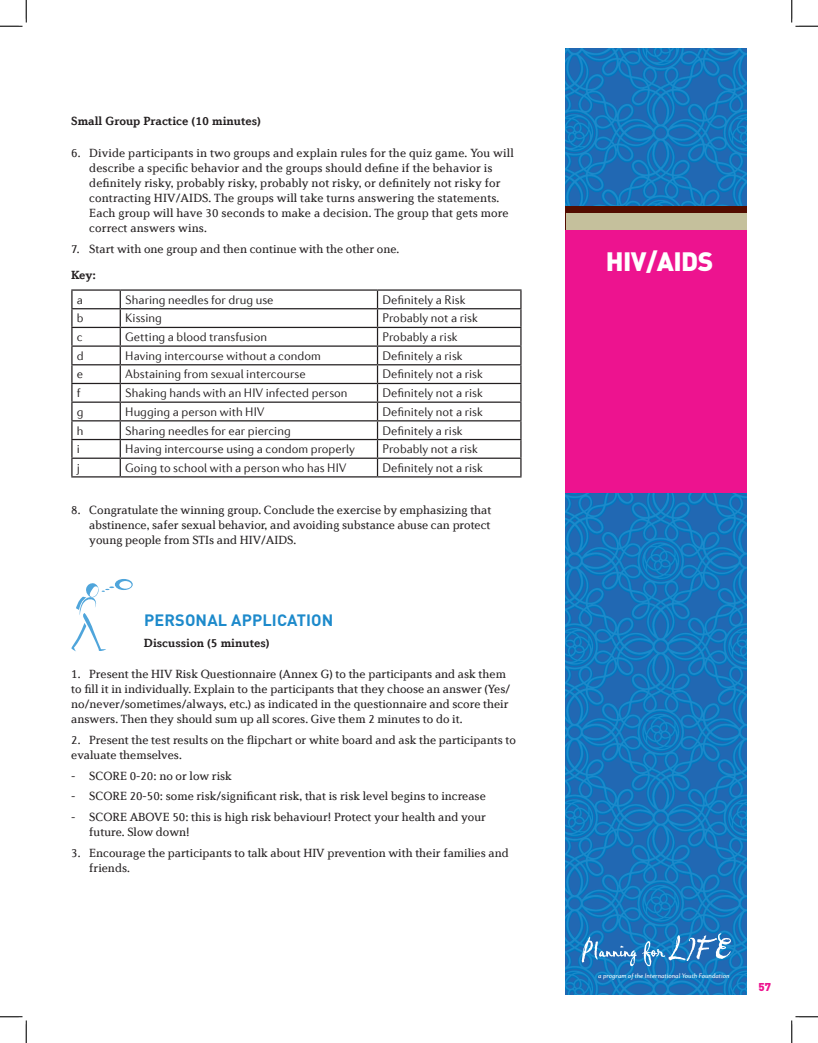
<style>
.page{position:relative;width:818px;height:1043px;background:#fff}
.page>*{position:absolute;margin:0;border:0;box-sizing:border-box;transform-origin:0 0}
.t1{font:900 26.25px "DINOT";color:#fff}
.t2{font:700 16.25px "DINOT";color:#1d8acb}
.t3{font:12.5px/15px "Diverda Serif Com";color:#231f20}
.t4{font:300 12.5px "Diverda Sans Com";color:#231f20}
.t5{font:700 12.5px "Diverda Serif Com";color:#231f20}
.t6{font:900 11.25px "DINOT";color:#ed138f}
.t7{font:italic 6.62px "Diverda Sans Com";color:#fff}
</style>
<div class="page">
<img style="left:565px;top:49px;width:181px;height:945px">
<div style="left:565px;top:206px;width:181px;height:62px;background:#530c00"></div>
<div style="left:566px;top:214px;width:180px;height:43px;background:#c5c09c"></div>
<div style="left:565px;top:230px;width:181px;height:263px;background:#ed138f"></div>
<svg style="left:581px;top:936px;width:55px;height:30px;background:#3f86c3"></svg>
<svg style="left:642px;top:933px;width:88px;height:33px;background:#418bc6"></svg>
<hr style="left:71px;top:289px;width:49px;height:2px;background:#231f20">
<hr style="left:120px;top:289px;width:257px;height:2px;background:#231f20">
<hr style="left:377px;top:289px;width:144px;height:2px;background:#231f20">
<hr style="left:71px;top:308px;width:49px;height:1px;background:#231f20">
<hr style="left:120px;top:308px;width:257px;height:1px;background:#231f20">
<hr style="left:377px;top:308px;width:144px;height:1px;background:#231f20">
<hr style="left:71px;top:327px;width:49px;height:1px;background:#231f20">
<hr style="left:120px;top:327px;width:257px;height:1px;background:#231f20">
<hr style="left:377px;top:327px;width:144px;height:1px;background:#231f20">
<hr style="left:71px;top:345px;width:49px;height:2px;background:#231f20">
<hr style="left:120px;top:345px;width:257px;height:2px;background:#231f20">
<hr style="left:377px;top:345px;width:144px;height:2px;background:#231f20">
<hr style="left:71px;top:364px;width:49px;height:1px;background:#231f20">
<hr style="left:120px;top:364px;width:257px;height:1px;background:#231f20">
<hr style="left:377px;top:364px;width:144px;height:1px;background:#231f20">
<hr style="left:71px;top:383px;width:49px;height:1px;background:#231f20">
<hr style="left:120px;top:383px;width:257px;height:1px;background:#231f20">
<hr style="left:377px;top:383px;width:144px;height:1px;background:#231f20">
<hr style="left:71px;top:401px;width:49px;height:2px;background:#231f20">
<hr style="left:120px;top:401px;width:257px;height:2px;background:#231f20">
<hr style="left:377px;top:401px;width:144px;height:2px;background:#231f20">
<hr style="left:71px;top:420px;width:49px;height:1px;background:#231f20">
<hr style="left:120px;top:420px;width:257px;height:1px;background:#231f20">
<hr style="left:377px;top:420px;width:144px;height:1px;background:#231f20">
<hr style="left:71px;top:439px;width:49px;height:1px;background:#231f20">
<hr style="left:120px;top:439px;width:257px;height:1px;background:#231f20">
<hr style="left:377px;top:439px;width:144px;height:1px;background:#231f20">
<hr style="left:71px;top:457px;width:49px;height:2px;background:#231f20">
<svg style="left:71px;top:291px;width:1px;height:185px"></svg>
<hr style="left:120px;top:457px;width:257px;height:2px;background:#231f20">
<svg style="left:120px;top:291px;width:1px;height:185px"></svg>
<hr style="left:377px;top:457px;width:144px;height:2px;background:#231f20">
<svg style="left:377px;top:291px;width:1px;height:185px"></svg>
<svg style="left:520px;top:291px;width:1px;height:185px"></svg>
<hr style="left:71px;top:476px;width:49px;height:1px;background:#231f20">
<hr style="left:120px;top:476px;width:257px;height:1px;background:#231f20">
<hr style="left:377px;top:476px;width:144px;height:1px;background:#231f20">
<svg style="left:71px;top:583px;width:43px;height:69px"></svg>
<svg style="left:115px;top:579px;width:18px;height:11px"></svg>
<div style="left:119px;top:581px;width:12px;height:7px;background:#fff;border-radius:50%"></div>
<svg style="left:0;top:0;width:27px;height:27px"></svg>
<svg style="left:0;top:1016px;width:27px;height:26px"></svg>
<svg style="left:791px;top:0;width:27px;height:27px"></svg>
<svg style="left:791px;top:1016px;width:27px;height:26px"></svg>
<p class="t5" style="left:71px;top:114px;width:191px">Small Group Practice (10 minutes)</p>
<p class="t3" style="left:89px;top:145px;width:426px;text-indent:-18px">6. Divide participants in two groups and explain rules for the quiz game. You will describe a specific behavior and the groups should define if the behavior is definitely risky, probably risky, probably not risky, or definitely not risky for contracting HIV/AIDS. The groups will take turns answering the statements.<br>Each group will have 30 seconds to make a decision. The group that gets more correct answers wins.</p>
<p class="t3" style="left:71px;top:241px;width:329px">7. Start with one group and then continue with the other one.</p>
<p class="t5" style="left:71px;top:267px;width:26px">Key:</p>
<p class="t4" style="left:77px;top:292px;width:8px">a</p>
<p class="t4" style="left:125px;top:292px;width:150px">Sharing needles for drug use</p>
<p class="t4" style="left:382px;top:292px;width:84px">Definitely a Risk</p>
<p class="t4" style="left:77px;top:311px;width:8px">b</p>
<p class="t4" style="left:125px;top:311px;width:38px">Kissing</p>
<p class="t4" style="left:382px;top:311px;width:97px">Probably not a risk</p>
<p class="t4" style="left:77px;top:330px;width:7px">c</p>
<p class="t4" style="left:125px;top:330px;width:143px">Getting a blood transfusion</p>
<p class="t4" style="left:382px;top:330px;width:77px">Probably a risk</p>
<p class="t4" style="left:77px;top:348px;width:8px">d</p>
<p class="t4" style="left:125px;top:348px;width:197px">Having intercourse without a condom</p>
<p class="t4" style="left:382px;top:348px;width:82px">Definitely a risk</p>
<p class="t4" style="left:77px;top:367px;width:8px">e</p>
<p class="t4" style="left:125px;top:367px;width:182px">Abstaining from sexual intercourse</p>
<p class="t4" style="left:382px;top:367px;width:102px">Definitely not a risk</p>
<p class="t4" style="left:77px;top:386px;width:5px">f</p>
<p class="t4" style="left:125px;top:386px;width:224px">Shaking hands with an HIV infected person</p>
<p class="t4" style="left:382px;top:386px;width:102px">Definitely not a risk</p>
<p class="t4" style="left:77px;top:404px;width:8px">g</p>
<p class="t4" style="left:125px;top:404px;width:141px">Hugging a person with HIV</p>
<p class="t4" style="left:382px;top:404px;width:102px">Definitely not a risk</p>
<p class="t4" style="left:77px;top:423px;width:8px">h</p>
<p class="t4" style="left:125px;top:423px;width:167px">Sharing needles for ear piercing</p>
<p class="t4" style="left:382px;top:423px;width:82px">Definitely a risk</p>
<p class="t4" style="left:77px;top:442px;width:5px">i</p>
<p class="t4" style="left:125px;top:442px;width:231px">Having intercourse using a condom properly</p>
<p class="t4" style="left:382px;top:442px;width:97px">Probably not a risk</p>
<p class="t4" style="left:77px;top:460px;width:5px">j</p>
<p class="t4" style="left:125px;top:460px;width:223px">Going to school with a person who has HIV</p>
<p class="t4" style="left:382px;top:460px;width:102px">Definitely not a risk</p>
<p class="t3" style="left:89px;top:502px;width:403px;text-align:justify;text-indent:-18px">8. Congratulate the winning group. Conclude the exercise by emphasizing that abstinence, safer sexual behavior, and avoiding substance abuse can protect young people from STIs and HIV/AIDS.</p>
<h2 class="t2" style="left:144px;top:609px;width:22px">PERSONAL</h2>
<h2 class="t2" style="left:231px;top:609px;width:21px">APPLICATION</h2>
<p class="t5" style="left:144px;top:635px;width:127px">Discussion (5 minutes)</p>
<p class="t3" style="left:71px;top:666px;width:440px">1. Present the HIV Risk Questionnaire (Annex G) to the participants and ask them to fill it in individually. Explain to the participants that they choose an answer (Yes/ no/never/sometimes/always, etc.) as indicated in the questionnaire and score their answers. Then they should sum up all scores. Give them 2 minutes to do it.</p>
<p class="t3" style="left:71px;top:732px;width:446px">2. Present the test results on the flipchart or white board and ask the participants to evaluate themselves.</p>
<p class="t3" style="left:71px;top:768px;width:162px">- SCORE 0-20: no or low risk</p>
<p class="t3" style="left:71px;top:788px;width:416px">- SCORE 20-50: some risk/significant risk, that is risk level begins to increase</p>
<p class="t3" style="left:89px;top:809px;width:398px;text-indent:-18px">- SCORE ABOVE 50: this is high risk behaviour! Protect your health and your future. Slow down!</p>
<p class="t3" style="left:89px;top:845px;width:421px;text-indent:-18px">3. Encourage the participants to talk about HIV prevention with their families and friends.</p>
<h1 class="t1" style="left:605px;top:244px;width:108px">HIV/AIDS</h1>
<p class="t7" style="left:598px;top:971px;width:133px">a program of the International Youth Foundation</p>
<p class="t6" style="left:758px;top:978px;width:14px">57</p>
</div>
